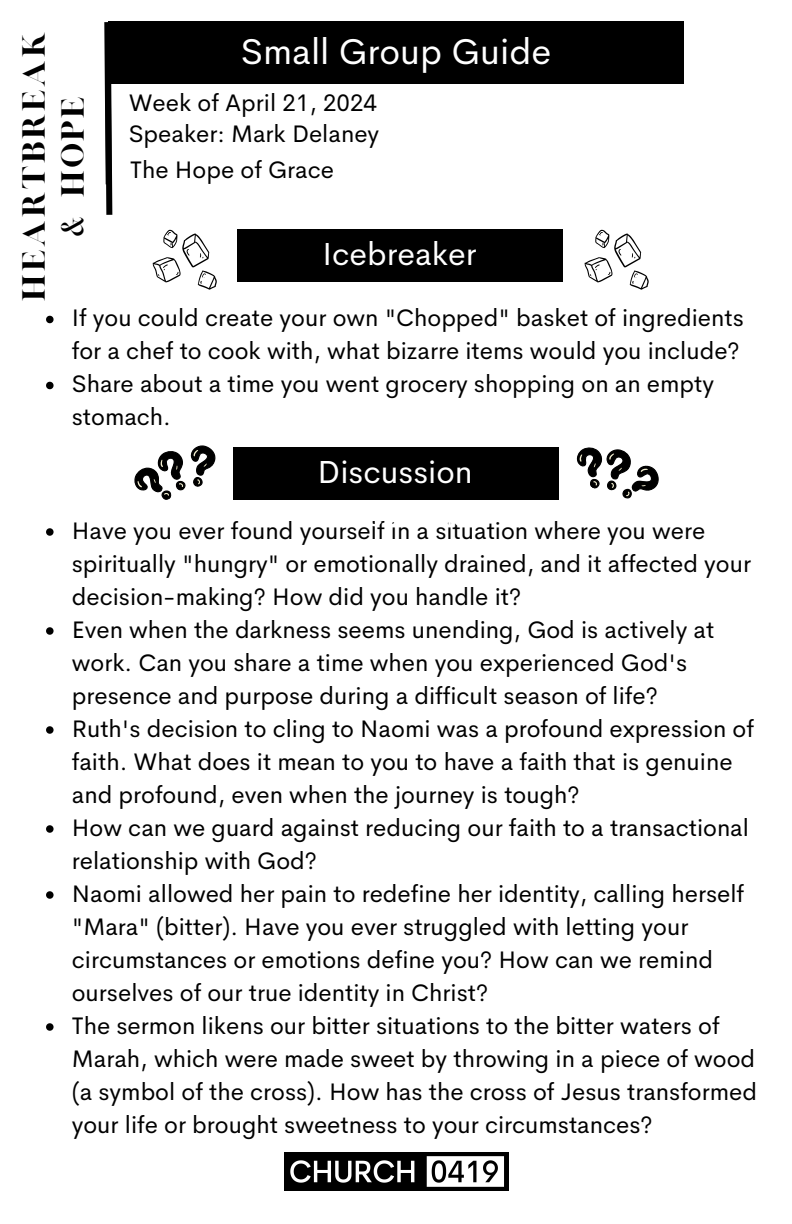
<style>
.page{position:relative;width:792px;height:1224px;background:#fff}
.page>*{position:absolute;margin:0;border:0;box-sizing:border-box;transform-origin:0 0}
.t1{font:36px "Cerebri Sans";color:#fff}
.t2{font:32px "Cerebri Sans";color:#fff}
.t3{font:26px/39px "London";letter-spacing:.045em;color:#000;text-align:center}
.t4{font:24px/33px "Cerebri Sans";color:#000}
</style>
<div class="page">
<svg style="left:152px;top:230px;width:65px;height:60px"></svg>
<div style="left:237px;top:230px;width:326px;height:52px;background:#000"></div>
<div style="left:108px;top:21px;width:576px;height:63px;background:#000"></div>
<svg style="left:584px;top:230px;width:65px;height:60px"></svg>
<div style="left:233px;top:447px;width:326px;height:53px;background:#000"></div>
<svg style="left:46px;top:528px;width:8px;height:8px"></svg>
<svg style="left:46px;top:627px;width:8px;height:8px"></svg>
<svg style="left:46px;top:726px;width:8px;height:8px"></svg>
<svg style="left:46px;top:825px;width:8px;height:8px"></svg>
<svg style="left:46px;top:891px;width:8px;height:8px"></svg>
<svg style="left:46px;top:1023px;width:8px;height:8px"></svg>
<svg style="left:576px;top:447px;width:83px;height:52px"></svg>
<svg style="left:134px;top:445px;width:82px;height:55px"></svg>
<img style="left:285px;top:1153px;width:223px;height:37px">
<svg style="left:46px;top:22px;width:67px;height:301px"></svg>
<svg style="left:46px;top:382px;width:8px;height:7px"></svg>
<h2 class="t3" style="left:17px;top:302px;width:272px;rotate:-90deg">Heartbreak &amp; Hope</h2>
<p class="t1" style="left:241px;top:28px;width:312px">Small Group Guide</p>
<p class="t4" style="left:129px;top:86px;width:250px">Week of April 21, 2024</p>
<p class="t4" style="left:129px;top:117px;width:252px">Speaker: Mark Delaney</p>
<p class="t4" style="left:130px;top:153px;width:205px">The Hope of Grace</p>
<p class="t2" style="left:323px;top:233px;width:155px">Icebreaker</p>
<h2 class="t4" style="left:72px;top:301px;width:674px">If you could create your own "Chopped" basket of ingredients for a chef to cook with, what bizarre items would you include?</h2>
<p class="t4" style="left:72px;top:367px;width:644px">Share about a time you went grocery shopping on an empty stomach.</p>
<p class="t2" style="left:318px;top:451px;width:157px">Discussion</p>
<p class="t4" style="left:72px;top:514px;width:681px">Have you ever found yourself in a situation where you were spiritually "hungry" or emotionally drained, and it affected your decision-making? How did you handle it?</p>
<h1 class="t4" style="left:72px;top:613px;width:644px">Even when the darkness seems unending, God is actively at work. Can you share a time when you experienced God's presence and purpose during a difficult season of life?</h1>
<p class="t4" style="left:72px;top:712px;width:684px">Ruth's decision to cling to Naomi was a profound expression of faith. What does it mean to you to have a faith that is genuine and profound, even when the journey is tough?</p>
<p class="t4" style="left:72px;top:811px;width:679px">How can we guard against reducing our faith to a transactional relationship with God?</p>
<p class="t4" style="left:72px;top:877px;width:674px">Naomi allowed her pain to redefine her identity, calling herself "Mara" (bitter). Have you ever struggled with letting your circumstances or emotions define you? How can we remind ourselves of our true identity in Christ?</p>
<p class="t4" style="left:72px;top:1009px;width:687px">The sermon likens our bitter situations to the bitter waters of Marah, which were made sweet by throwing in a piece of wood (a symbol of the cross). How has the cross of Jesus transformed your life or brought sweetness to your circumstances?</p>
</div>
